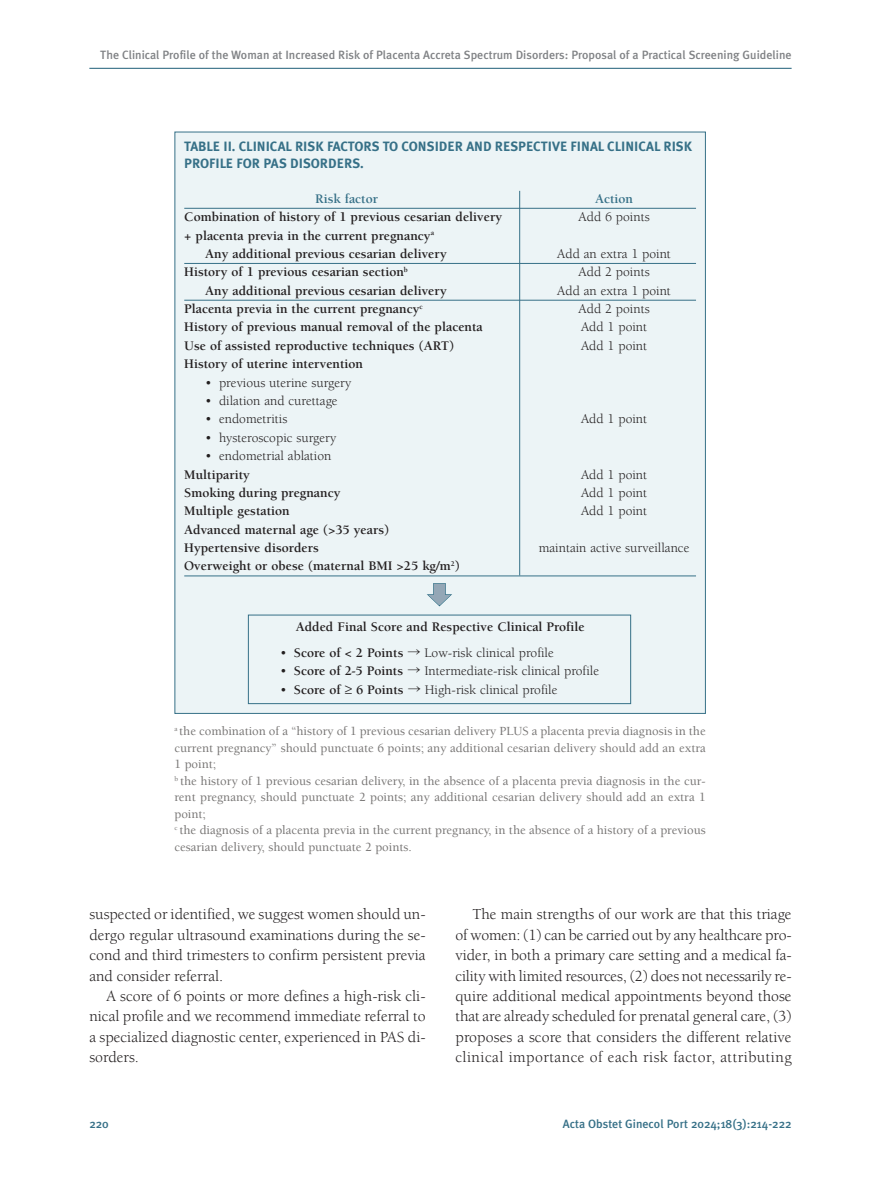
<style>
.page{position:relative;width:881px;height:1191px;background:#fff}
.page>*{position:absolute;margin:0;border:0;box-sizing:border-box;transform-origin:0 0}
.t1{font:15.75px/20.4px "Berkeley";color:#231f20;text-align:justify}
.t2{font:700 13.5px/18.3px "Berkeley";color:#231f20}
.t3{font:13.5px "Berkeley";color:#231f20}
.t4{font:700 13.5px/16.5px "Meta Plus";color:#367087}
.t5{font:700 13.5px "Berkeley";color:#367087}
.t6{font:500 12.75px/16.5px "Berkeley";color:#777574}
.t7{font:500 12px "Meta Plus";color:#808285}
.t8{font:500 12px "Meta Plus";color:#367087}
.s1{font-weight:700}
.s2{font-family:"Hira Kaku Pro W6"}
</style>
<div class="page">
<hr style="left:89px;top:68px;width:702px;height:1px;background:#367087">
<div style="left:175px;top:132px;width:529px;height:581px;background:#ecf4f6"></div>
<hr style="left:184px;top:208px;width:511px;height:1px;background:#367087">
<hr style="left:184px;top:263px;width:511px;height:1px;background:#367087">
<hr style="left:184px;top:300px;width:511px;height:1px;background:#367087">
<hr style="left:184px;top:575px;width:511px;height:1px;background:#367087">
<svg style="left:427px;top:583px;width:25px;height:23px"></svg>
<div style="left:248px;top:614px;width:382px;height:90px;border:1px solid #367087"></div>
<hr style="left:519px;top:191px;width:1px;height:384px;background:#367087">
<p class="t7" style="left:100px;top:47px;width:692px">The Clinical Profile of the Woman at Increased Risk of Placenta Accreta Spectrum Disorders: Proposal of a Practical Screening Guideline</p>
<p class="t4" style="left:184px;top:138px;width:509px">TABLE II. CLINICAL RISK FACTORS TO CONSIDER AND RESPECTIVE FINAL CLINICAL RISK<br>PROFILE FOR PAS DISORDERS.</p>
<p class="t5" style="left:315px;top:193px;width:64px">Risk factor</p>
<p class="t5" style="left:595px;top:193px;width:39px">Action</p>
<p class="t2" style="left:184px;top:209px;width:319px">Combination of history of 1 previous cesarian delivery</p>
<p class="t3" style="left:578px;top:212px;width:73px">Add 6 points</p>
<p class="t2" style="left:205px;top:227px;width:243px;text-indent:-21px">+ placenta previa in the current pregnancy<sup>a<br></sup>Any additional previous cesarian delivery</p>
<p class="t3" style="left:557px;top:248px;width:115px">Add an extra 1 point</p>
<p class="t2" style="left:184px;top:264px;width:225px">History of 1 previous cesarian section<sup>b</sup></p>
<p class="t3" style="left:578px;top:267px;width:73px">Add 2 points</p>
<p class="t2" style="left:205px;top:282px;width:243px">Any additional previous cesarian delivery</p>
<p class="t3" style="left:557px;top:285px;width:115px">Add an extra 1 point</p>
<p class="t2" style="left:184px;top:301px;width:240px">Placenta previa in the current pregnancy<sup>c</sup></p>
<p class="t3" style="left:578px;top:303px;width:73px">Add 2 points</p>
<p class="t2" style="left:184px;top:319px;width:300px">History of previous manual removal of the placenta</p>
<p class="t3" style="left:580px;top:322px;width:68px">Add 1 point</p>
<p class="t2" style="left:184px;top:337px;width:271px">Use of assisted reproductive techniques (ART)</p>
<p class="t3" style="left:580px;top:340px;width:68px">Add 1 point</p>
<p class="t2" style="left:184px;top:356px;width:180px">History of uterine intervention</p>
<p class="t3" style="left:205px;top:377px;width:147px">• previous uterine surgery</p>
<p class="t3" style="left:205px;top:395px;width:134px">• dilation and curettage</p>
<p class="t3" style="left:205px;top:414px;width:83px">• endometritis</p>
<p class="t3" style="left:580px;top:414px;width:68px">Add 1 point</p>
<p class="t3" style="left:205px;top:432px;width:132px">• hysteroscopic surgery</p>
<p class="t3" style="left:205px;top:450px;width:128px">• endometrial ablation</p>
<p class="t2" style="left:184px;top:466px;width:67px">Multiparity</p>
<p class="t3" style="left:580px;top:469px;width:68px">Add 1 point</p>
<p class="t2" style="left:184px;top:484px;width:158px">Smoking during pregnancy</p>
<p class="t3" style="left:580px;top:487px;width:68px">Add 1 point</p>
<p class="t2" style="left:184px;top:503px;width:107px">Multiple gestation</p>
<p class="t3" style="left:580px;top:506px;width:68px">Add 1 point</p>
<p class="t2" style="left:184px;top:521px;width:206px">Advanced maternal age (&gt;35 years)<br>Hypertensive disorders</p>
<p class="t3" style="left:538px;top:542px;width:152px">maintain active surveillance</p>
<p class="t2" style="left:184px;top:558px;width:277px">Overweight or obese (maternal BMI &gt;25 kg/m<sup>2</sup>)</p>
<p class="t2" style="left:295px;top:619px;width:290px">Added Final Score and Respective Clinical Profile</p>
<p class="t3" style="left:280px;top:647px;width:275px">• <span class="s1">Score of &lt; 2 Points</span> <span class="s2">→</span> Low-risk clinical profile</p>
<p class="t3" style="left:280px;top:666px;width:320px">• <span class="s1">Score of 2-5 Points</span> <span class="s2">→</span> Intermediate-risk clinical profile</p>
<p class="t3" style="left:280px;top:684px;width:279px">• <span class="s1">Score of</span> ≥ <span class="s1">6 Points</span> <span class="s2">→</span> High-risk clinical profile</p>
<p class="t6" style="left:174px;top:724px;width:532px"><sup>a</sup> the combination of a “history of 1 previous cesarian delivery PLUS a placenta previa diagnosis in the current pregnancy” should punctuate 6 points; any additional cesarian delivery should add an extra 1 point;<br><sup>b</sup> the history of 1 previous cesarian delivery, in the absence of a placenta previa diagnosis in the cur&shy;rent pregnancy, should punctuate 2 points; any additional cesarian delivery should add an extra 1 point;<br><sup>c</sup> the diagnosis of a placenta previa in the current pregnancy, in the absence of a history of a previous cesarian delivery, should punctuate 2 points.</p>
<p class="t1" style="left:89px;top:905px;width:337px">suspected or identified, we suggest women should un&shy;dergo regular ultrasound examinations during the se&shy;cond and third trimesters to confirm persistent previa and consider referral.</p>
<p class="t1" style="left:89px;top:987px;width:337px;text-indent:17px">A score of 6 points or more defines a high-risk cli&shy;nical profile and we recommend immediate referral to a specialized diagnostic center, experienced in PAS di&shy;sorders.</p>
<p class="t1" style="left:455px;top:905px;width:337px;text-indent:17px">The main strengths of our work are that this triage of women: (1) can be carried out by any healthcare pro&shy;vider, in both a primary care setting and a medical fa&shy;cility with limited resources, (2) does not necessarily re&shy;quire additional medical appointments beyond those that are already scheduled for prenatal general care, (3) proposes a score that considers the different relative clinical importance of each risk factor, attributing</p>
<p class="t8" style="left:89px;top:1117px;width:21px">220</p>
<p class="t8" style="left:562px;top:1117px;width:230px">Acta Obstet Ginecol Port 2024;18(3):214-222</p>
</div>
